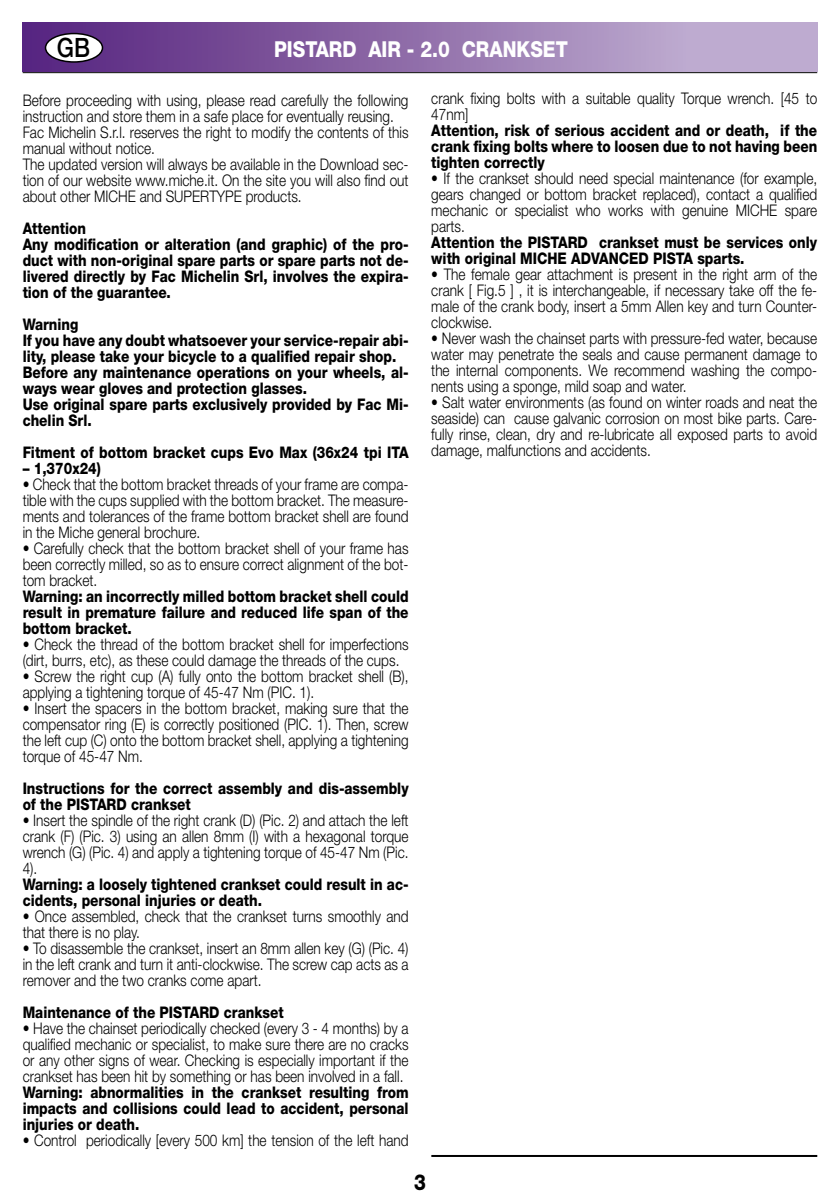
<style>
.page{position:relative;width:840px;height:1191px;background:#fff}
.page>*{position:absolute;margin:0;border:0;box-sizing:border-box;transform-origin:0 0}
.t1{font:500 26.6px "Helvetica Neue";color:#000;scale:.85 1}
.t2{font:800 22px "Helvetica Neue";color:#fff;scale:.85 1}
.t3{font:800 22px "Helvetica Neue";color:#000;scale:.85 1}
.t4{font:300 16px/16px "Helvetica Neue";color:#000;text-align:justify;scale:.85 1}
.t5{font:800 16px/16px "Helvetica Neue";color:#000;scale:.85 1}
</style>
<div class="page">
<div style="left:23px;top:23px;width:793px;height:48px;background:linear-gradient(to right,#55227c,#ccbcda)"></div>
<div style="left:45px;top:34px;width:57px;height:28px;background:#fff;border-radius:50%"></div>
<div style="left:45px;top:33px;width:58px;height:30px;border:2px solid #000;border-radius:50%"></div>
<hr style="left:23px;top:72px;width:793px;height:1px;background:#000">
<hr style="left:431px;top:1155px;width:385px;height:2px;background:#000">
<h1 class="t1" style="left:57px;top:32px;width:40px">GB</h1>
<h2 class="t2" style="left:274px;top:36px;width:347px">PISTARD AIR - 2.0 CRANKSET</h2>
<p class="t4" style="left:23px;top:91px;width:455px;text-align:left">Before proceeding with using, please read carefully the following instruction and store them in a safe place for eventually reusing.<br>Fac Michelin S.r.l. reserves the right to modify the contents of this manual without notice.<br>The updated version will always be available in the Download sec&shy;tion of our website www.miche.it. On the site you will also find out about other MICHE and SUPERTYPE products.</p>
<p class="t5" style="left:23px;top:220px;width:455px">Attention<br>Any modification or alteration (and graphic) of the pro&shy;duct with non-original spare parts or spare parts not de&shy;livered directly by Fac Michelin Srl, involves the expira&shy;tion of the guarantee.</p>
<p class="t5" style="left:23px;top:316px;width:455px">Warning<br>If you have any doubt whatsoever your service-repair abi&shy;lity, please take your bicycle to a qualified repair shop.<br>Before any maintenance operations on your wheels, al&shy;ways wear gloves and protection glasses.<br>Use original spare parts exclusively provided by Fac Mi&shy;chelin Srl.</p>
<p class="t5" style="left:23px;top:444px;width:455px">Fitment of bottom bracket cups Evo Max (36x24 tpi ITA</p>
<p class="t5" style="left:23px;top:460px;width:93px">– 1,370x24)</p>
<p class="t4" style="left:23px;top:475px;width:455px">• Check that the bottom bracket threads of your frame are compa&shy;tible with the cups supplied with the bottom bracket. The measure&shy;ments and tolerances of the frame bottom bracket shell are found in the Miche general brochure.</p>
<p class="t4" style="left:23px;top:539px;width:455px">• Carefully check that the bottom bracket shell of your frame has been correctly milled, so as to ensure correct alignment of the bot&shy;tom bracket.</p>
<p class="t5" style="left:23px;top:588px;width:455px;text-align:justify">Warning: an incorrectly milled bottom bracket shell could result in premature failure and reduced life span of the bottom bracket.</p>
<p class="t4" style="left:23px;top:635px;width:455px">• Check the thread of the bottom bracket shell for imperfections (dirt, burrs, etc), as these could damage the threads of the cups.</p>
<p class="t4" style="left:23px;top:667px;width:455px">• Screw the right cup (A) fully onto the bottom bracket shell (B), applying a tightening torque of 45-47 Nm (PIC. 1).</p>
<p class="t4" style="left:23px;top:699px;width:455px">• Insert the spacers in the bottom bracket, making sure that the compensator ring (E) is correctly positioned (PIC. 1). Then, screw the left cup (C) onto the bottom bracket shell, applying a tightening torque of 45-47 Nm.</p>
<p class="t5" style="left:23px;top:780px;width:455px">Instructions for the correct assembly and dis-assembly of the PISTARD crankset</p>
<p class="t4" style="left:23px;top:811px;width:455px">• Insert the spindle of the right crank (D) (Pic. 2) and attach the left crank (F) (Pic. 3) using an allen 8mm (I) with a hexagonal torque wrench (G) (Pic. 4) and apply a tightening torque of 45-47 Nm (Pic.<br>4).</p>
<p class="t5" style="left:23px;top:876px;width:455px">Warning: a loosely tightened crankset could result in ac&shy;cidents, personal injuries or death.</p>
<p class="t4" style="left:23px;top:907px;width:455px">• Once assembled, check that the crankset turns smoothly and that there is no play.</p>
<p class="t4" style="left:23px;top:939px;width:455px">• To disassemble the crankset, insert an 8mm allen key (G) (Pic. 4) in the left crank and turn it anti-clockwise. The screw cap acts as a remover and the two cranks come apart.</p>
<p class="t5" style="left:23px;top:1004px;width:308px">Maintenance of the PISTARD crankset</p>
<p class="t4" style="left:23px;top:1019px;width:455px">• Have the chainset periodically checked (every 3 - 4 months) by a qualified mechanic or specialist, to make sure there are no cracks or any other signs of wear. Checking is especially important if the crankset has been hit by something or has been involved in a fall.</p>
<p class="t5" style="left:23px;top:1084px;width:455px;text-align:justify">Warning: abnormalities in the crankset resulting from impacts and collisions could lead to accident, personal injuries or death.</p>
<p class="t4" style="left:23px;top:1131px;width:455px">• Control periodically [every 500 km] the tension of the left hand</p>
<p class="t4" style="left:431px;top:90px;width:455px">crank fixing bolts with a suitable quality Torque wrench. [45 to<br>47nm]</p>
<p class="t5" style="left:431px;top:122px;width:455px;text-align:justify">Attention, risk of serious accident and or death, if the crank fixing bolts where to loosen due to not having been tighten correctly</p>
<p class="t4" style="left:431px;top:170px;width:455px">• If the crankset should need special maintenance (for example, gears changed or bottom bracket replaced), contact a qualified mechanic or specialist who works with genuine MICHE spare parts.</p>
<p class="t5" style="left:431px;top:234px;width:455px">Attention the PISTARD crankset must be services only with original MICHE ADVANCED PISTA sparts.</p>
<p class="t4" style="left:431px;top:266px;width:455px">• The female gear attachment is present in the right arm of the crank [ Fig.5 ] , it is interchangeable, if necessary take off the fe&shy;male of the crank body, insert a 5mm Allen key and turn Counter&shy;clockwise.</p>
<p class="t4" style="left:431px;top:330px;width:455px">• Never wash the chainset parts with pressure-fed water, because water may penetrate the seals and cause permanent damage to the internal components. We recommend washing the compo&shy;nents using a sponge, mild soap and water.</p>
<p class="t4" style="left:431px;top:394px;width:455px">• Salt water environments (as found on winter roads and neat the seaside) can cause galvanic corrosion on most bike parts. Care&shy;fully rinse, clean, dry and re-lubricate all exposed parts to avoid damage, malfunctions and accidents.</p>
<h2 class="t3" style="left:414px;top:1168px;width:15px">3</h2>
</div>
